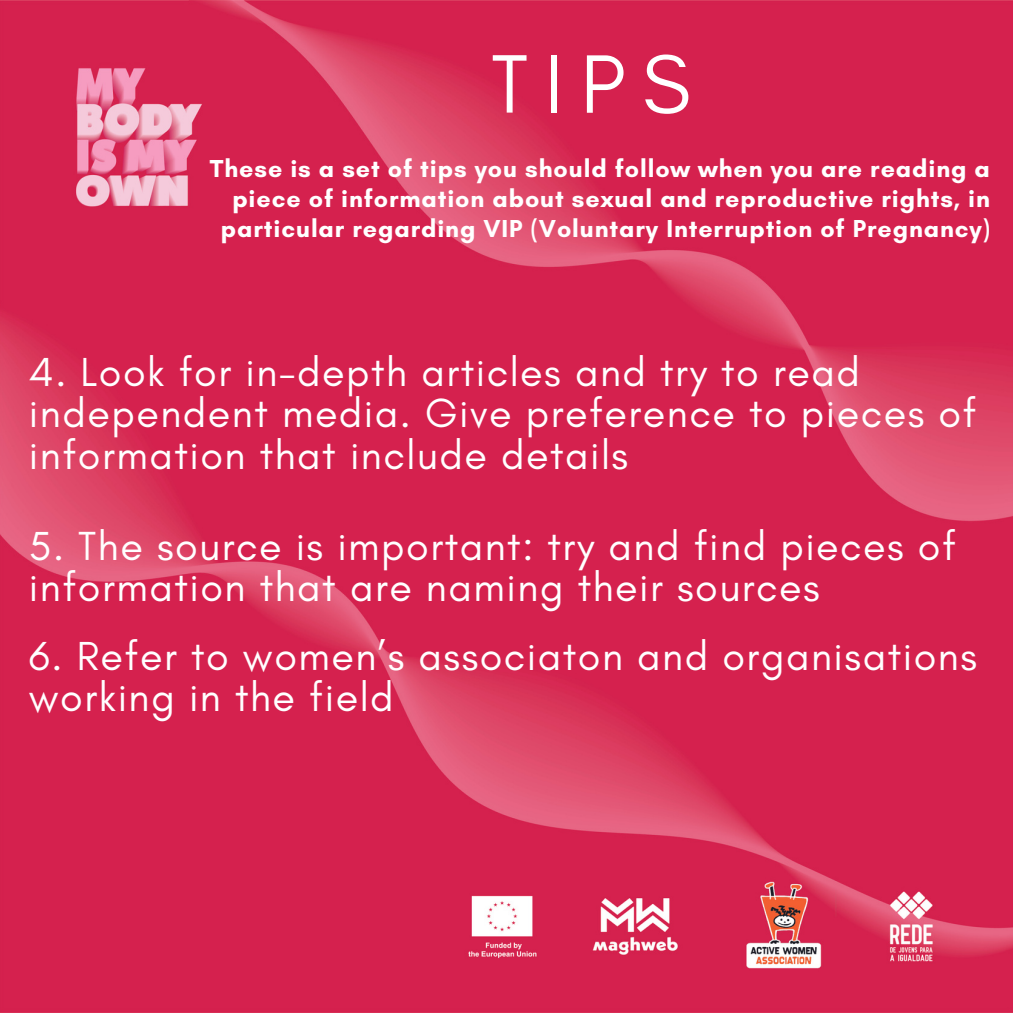
<style>
.page{position:relative;width:1013px;height:1013px;background:#fff}
.page>*{position:absolute;margin:0;border:0;box-sizing:border-box;transform-origin:0 0}
.t1{font:84.38px "Glacial Indifference";color:#fff}
.t2{font:41.25px/41.2px "Glacial Indifference";letter-spacing:.035em;color:#fff}
.t3{font:700 25px/30px "Glacial Indifference";letter-spacing:.035em;color:#fff;text-align:right}
</style>
<div class="page">
<img style="left:0;top:0;width:1012px;height:1012px">
<p class="t1" style="left:491px;top:33px;width:201px">TIPS</p>
<p class="t3" style="left:210px;top:153px;width:781px">These is a set of tips you should follow when you are reading a piece of information about sexual and reproductive rights, in particular regarding VIP (Voluntary Interruption of Pregnancy)</p>
<p class="t2" style="left:29px;top:351px;width:949px">4. Look for in-depth articles and try to read independent media. Give preference to pieces of information that include details</p>
<p class="t2" style="left:29px;top:525px;width:928px">5. The source is important: try and find pieces of information that are naming their sources</p>
<p class="t2" style="left:29px;top:634px;width:949px">6. Refer to women’s associaton and organisations working in the field</p>
</div>
